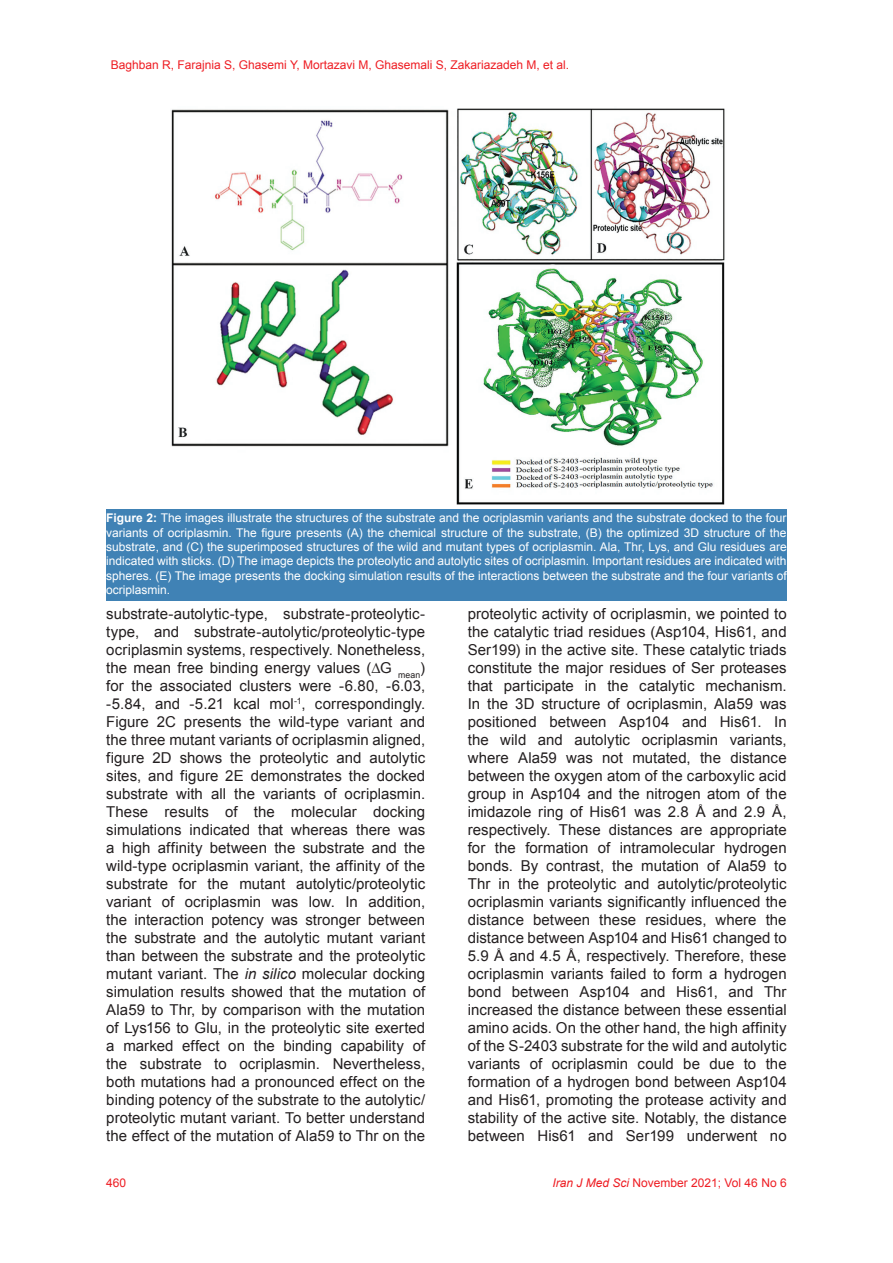
<style>
.page{position:relative;width:893px;height:1263px;background:#fff}
.page>*{position:absolute;margin:0;border:0;box-sizing:border-box;transform-origin:0 0}
.t1{font:15px/18px "Arial";letter-spacing:.005em;color:#231f20;text-align:justify}
.t2{font:12px/14.4px "Arial";color:#fff;text-align:justify}
.t3{font:12px "Arial";color:#ee1d23}
.s1{font-weight:700}
.s2{font-style:italic}
</style>
<div class="page">
<img style="left:171px;top:108px;width:554px;height:397px">
<div style="left:106px;top:509px;width:681px;height:92px;background:#4082b5"></div>
<p class="t3" style="left:111px;top:57px;width:460px">Baghban R, Farajnia S, Ghasemi Y, Mortazavi M, Ghasemali S, Zakariazadeh M, et al.</p>
<p class="t2" style="left:106px;top:511px;width:682px"><span class="s1">Figure 2:</span> The images illustrate the structures of the substrate and the ocriplasmin variants and the substrate docked to the four variants of ocriplasmin. The figure presents (A) the chemical structure of the substrate, (B) the optimized 3D structure of the substrate, and (C) the superimposed structures of the wild and mutant types of ocriplasmin. Ala, Thr, Lys, and Glu residues are indicated with sticks. (D) The image depicts the proteolytic and autolytic sites of ocriplasmin. Important residues are indicated with spheres. (E) The image presents the docking simulation results of the interactions between the substrate and the four variants of ocriplasmin.</p>
<p class="t1" style="left:106px;top:605px;width:320px">substrate-autolytic-type, substrate-proteolytic&shy;type, and substrate-autolytic/proteolytic-type ocriplasmin systems, respectively. Nonetheless, the mean free binding energy values (∆G <sub>mean</sub>) for the associated clusters were -6.80, -6.03, -5.84, and -5.21 kcal mol<sup>-1</sup>, correspondingly.<br>Figure 2C presents the wild-type variant and the three mutant variants of ocriplasmin aligned, figure 2D shows the proteolytic and autolytic sites, and figure 2E demonstrates the docked substrate with all the variants of ocriplasmin.<br>These results of the molecular docking simulations indicated that whereas there was a high affinity between the substrate and the wild-type ocriplasmin variant, the affinity of the substrate for the mutant autolytic/proteolytic variant of ocriplasmin was low. In addition, the interaction potency was stronger between the substrate and the autolytic mutant variant than between the substrate and the proteolytic mutant variant. The <span class="s2">in silico</span> molecular docking simulation results showed that the mutation of Ala59 to Thr, by comparison with the mutation of Lys156 to Glu, in the proteolytic site exerted a marked effect on the binding capability of the substrate to ocriplasmin. Nevertheless, both mutations had a pronounced effect on the binding potency of the substrate to the autolytic/ proteolytic mutant variant. To better understand the effect of the mutation of Ala59 to Thr on the</p>
<p class="t1" style="left:468px;top:605px;width:320px">proteolytic activity of ocriplasmin, we pointed to the catalytic triad residues (Asp104, His61, and Ser199) in the active site. These catalytic triads constitute the major residues of Ser proteases that participate in the catalytic mechanism.<br>In the 3D structure of ocriplasmin, Ala59 was positioned between Asp104 and His61. In the wild and autolytic ocriplasmin variants, where Ala59 was not mutated, the distance between the oxygen atom of the carboxylic acid group in Asp104 and the nitrogen atom of the imidazole ring of His61 was 2.8 Å and 2.9 Å, respectively. These distances are appropriate for the formation of intramolecular hydrogen bonds. By contrast, the mutation of Ala59 to Thr in the proteolytic and autolytic/proteolytic ocriplasmin variants significantly influenced the distance between these residues, where the distance between Asp104 and His61 changed to 5.9 Å and 4.5 Å, respectively. Therefore, these ocriplasmin variants failed to form a hydrogen bond between Asp104 and His61, and Thr increased the distance between these essential amino acids. On the other hand, the high affinity of the S-2403 substrate for the wild and autolytic variants of ocriplasmin could be due to the formation of a hydrogen bond between Asp104 and His61, promoting the protease activity and stability of the active site. Notably, the distance between His61 and Ser199 underwent no</p>
<p class="t3" style="left:106px;top:1175px;width:22px">460</p>
<p class="t3" style="left:552px;top:1175px;width:236px"><span class="s2">Iran J Med Sci</span> November 2021; Vol 46 No 6</p>
</div>
